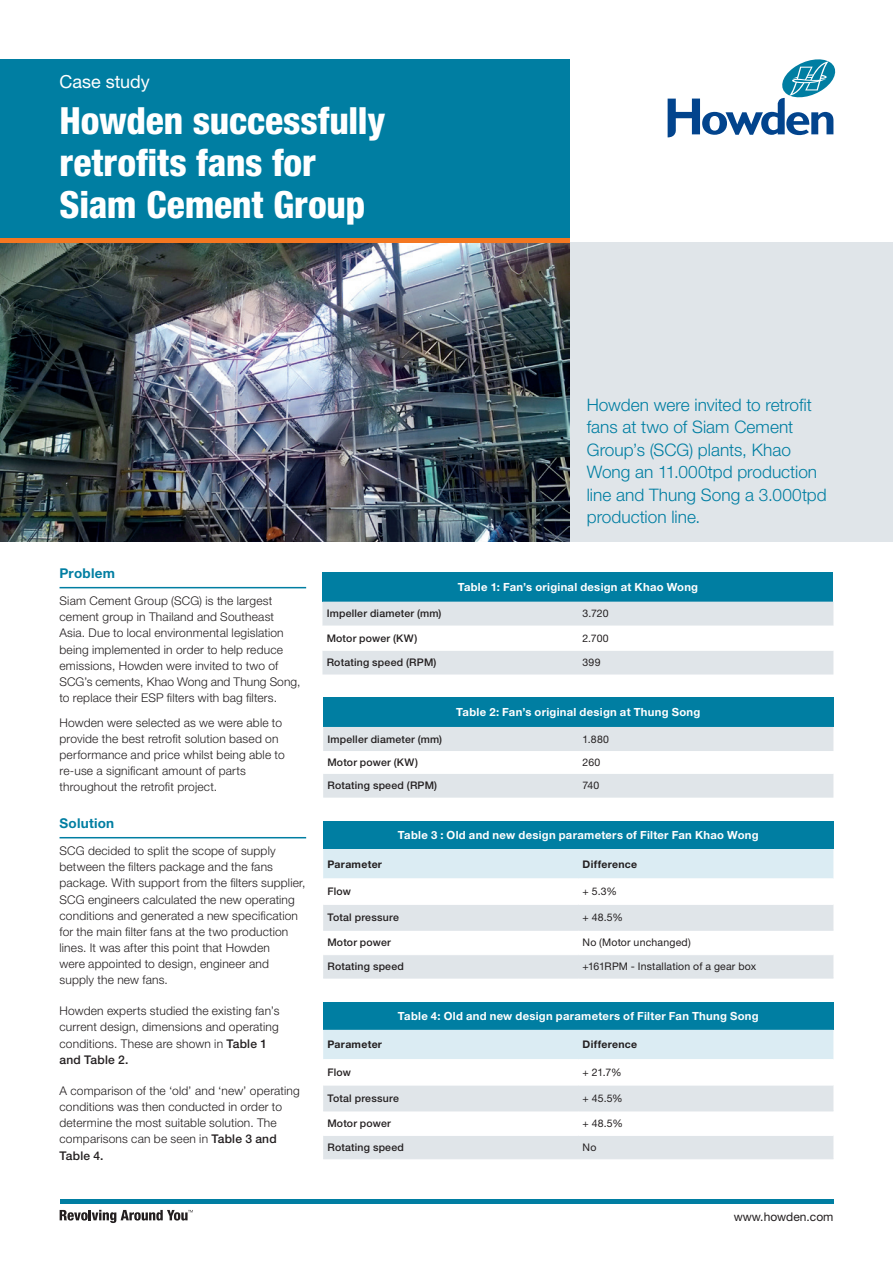
<style>
.page{position:relative;width:893px;height:1263px;background:#fff}
.page>*{position:absolute;margin:0;border:0;box-sizing:border-box;transform-origin:0 0}
.t1{font:800 condensed 37.5px/42px "Helvetica Neue LT Pro";letter-spacing:-.005em;color:#fff}
.t2{font:18px "Helvetica Neue LT Pro";color:#fff}
.t3{font:300 17.25px/22.5px "Helvetica Neue LT Pro";color:#007ea2}
.t4{font:700 13.5px "Helvetica Neue LT Pro";letter-spacing:.02em;color:#007ea2}
.t5{font:300 12px/16.2px "Helvetica Neue LT Pro";letter-spacing:.015em;color:#231f20}
.t6{font:12px "Helvetica Neue LT Pro";color:#231f20}
.t7{font:700 11.25px "Helvetica Neue LT Pro";letter-spacing:.025em;color:#fff}
.t8{font:500 10.5px "Helvetica Neue LT Pro";letter-spacing:.02em;color:#231f20}
.t9{font:10.5px "Helvetica Neue LT Pro";letter-spacing:.02em;color:#231f20}
.t10{font:700 10.5px "Helvetica Neue LT Pro";letter-spacing:.03em;color:#231f20}
.s1{font-weight:500}
</style>
<div class="page">
<hr style="left:60px;top:587px;width:246px;height:1px;background:#007ea2">
<hr style="left:60px;top:837px;width:246px;height:1px;background:#007ea2">
<div style="left:0;top:60px;width:570px;height:178px;background:#007ea2"></div>
<div style="left:570px;top:242px;width:323px;height:299px;background:#e0e5e9"></div>
<img style="left:0;top:242px;width:570px;height:299px">
<svg style="left:668px;top:59px;width:167px;height:78px"></svg>
<hr style="left:60px;top:1199px;width:773px;height:4px;background:#007ea2">
<svg style="left:60px;top:1210px;width:133px;height:13px"></svg>
<hr style="left:0;top:238px;width:570px;height:4px;background:#f47721">
<div style="left:322px;top:572px;width:511px;height:30px;background:#007ea2"></div>
<svg style="left:322px;top:602px;width:511px;height:72px"></svg>
<div style="left:323px;top:697px;width:510px;height:30px;background:#007ea2"></div>
<svg style="left:323px;top:727px;width:510px;height:71px"></svg>
<div style="left:323px;top:821px;width:510px;height:28px;background:#007ea2"></div>
<svg style="left:323px;top:849px;width:510px;height:129px"></svg>
<hr style="left:323px;top:978px;width:255px;height:1px;background:#e0e5e9">
<hr style="left:578px;top:978px;width:255px;height:1px;background:#e0e5e9">
<hr style="left:323px;top:954px;width:255px;height:1px;background:#fff">
<hr style="left:578px;top:954px;width:255px;height:1px;background:#fff">
<hr style="left:323px;top:930px;width:255px;height:1px;background:#e0e5e9">
<hr style="left:578px;top:930px;width:255px;height:1px;background:#e0e5e9">
<hr style="left:323px;top:878px;width:255px;height:1px;background:#fff">
<hr style="left:578px;top:878px;width:255px;height:1px;background:#fff">
<hr style="left:323px;top:904px;width:255px;height:1px;background:#fff">
<hr style="left:578px;top:904px;width:255px;height:1px;background:#fff">
<div style="left:323px;top:1002px;width:510px;height:28px;background:#007ea2"></div>
<svg style="left:323px;top:1030px;width:510px;height:128px"></svg>
<hr style="left:323px;top:1158px;width:255px;height:1px;background:#e0e5e9">
<hr style="left:578px;top:1158px;width:255px;height:1px;background:#e0e5e9">
<hr style="left:323px;top:1135px;width:255px;height:1px;background:#fff">
<hr style="left:578px;top:1135px;width:255px;height:1px;background:#fff">
<hr style="left:323px;top:1111px;width:255px;height:1px;background:#e0e5e9">
<hr style="left:578px;top:1111px;width:255px;height:1px;background:#e0e5e9">
<hr style="left:323px;top:1059px;width:255px;height:1px;background:#fff">
<hr style="left:578px;top:1059px;width:255px;height:1px;background:#fff">
<hr style="left:323px;top:1085px;width:255px;height:1px;background:#fff">
<hr style="left:578px;top:1085px;width:255px;height:1px;background:#fff">
<h2 class="t2" style="left:60px;top:70px;width:92px">Case study</h2>
<h1 class="t1" style="left:60px;top:99px;width:327px">Howden successfully retrofits fans for<br>Siam Cement Group</h1>
<h3 class="t3" style="left:587px;top:393px;width:241px">Howden were invited to retrofit fans at two of Siam Cement<br>Group’s (SCG) plants, Khao<br>Wong an 11.000tpd production line and Thung Song a 3.000tpd production line.</h3>
<p class="t4" style="left:60px;top:565px;width:57px">Problem</p>
<p class="t5" style="left:60px;top:592px;width:242px">Siam Cement Group (SCG) is the largest cement group in Thailand and Southeast Asia. Due to local environmental legislation being implemented in order to help reduce emissions, Howden were invited to two of SCG’s cements, Khao Wong and Thung Song, to replace their ESP filters with bag filters.</p>
<p class="t5" style="left:60px;top:714px;width:227px">Howden were selected as we were able to provide the best retrofit solution based on performance and price whilst being able to re-use a significant amount of parts throughout the retrofit project.</p>
<p class="t4" style="left:60px;top:815px;width:56px">Solution</p>
<p class="t5" style="left:60px;top:842px;width:247px">SCG decided to split the scope of supply between the filters package and the fans package. With support from the filters supplier, SCG engineers calculated the new operating conditions and generated a new specification for the main filter fans at the two production lines. It was after this point that Howden<br>were appointed to design, engineer and supply the new fans.</p>
<p class="t5" style="left:60px;top:1003px;width:221px">Howden experts studied the existing fan’s current design, dimensions and operating conditions. These are shown in <span class="s1">Table 1 and Table 2.</span></p>
<p class="t5" style="left:60px;top:1082px;width:242px">A comparison of the ‘old’ and ‘new’ operating conditions was then conducted in order to determine the most suitable solution. The comparisons can be seen in <span class="s1">Table 3 and Table 4.</span></p>
<p class="t7" style="left:458px;top:580px;width:242px">Table 1: Fan’s original design at Khao Wong</p>
<p class="t8" style="left:327px;top:607px;width:116px">Impeller diameter (mm)</p>
<p class="t9" style="left:583px;top:607px;width:28px">3.720</p>
<p class="t8" style="left:327px;top:632px;width:92px">Motor power (KW)</p>
<p class="t9" style="left:583px;top:632px;width:28px">2.700</p>
<p class="t8" style="left:327px;top:656px;width:111px">Rotating speed (RPM)</p>
<p class="t9" style="left:583px;top:656px;width:19px">399</p>
<p class="t7" style="left:456px;top:705px;width:245px">Table 2: Fan’s original design at Thung Song</p>
<p class="t8" style="left:327px;top:733px;width:116px">Impeller diameter (mm)</p>
<p class="t9" style="left:583px;top:732px;width:28px">1.880</p>
<p class="t8" style="left:327px;top:756px;width:92px">Motor power (KW)</p>
<p class="t9" style="left:583px;top:756px;width:19px">260</p>
<p class="t8" style="left:327px;top:779px;width:111px">Rotating speed (RPM)</p>
<p class="t9" style="left:583px;top:779px;width:18px">740</p>
<p class="t7" style="left:398px;top:828px;width:362px">Table 3 : Old and new design parameters of Filter Fan Khao Wong</p>
<p class="t10" style="left:327px;top:857px;width:56px">Parameter</p>
<p class="t10" style="left:583px;top:857px;width:56px">Difference</p>
<p class="t8" style="left:327px;top:885px;width:25px">Flow</p>
<p class="t9" style="left:583px;top:885px;width:36px">+ 5.3%</p>
<p class="t8" style="left:327px;top:911px;width:73px">Total pressure</p>
<p class="t9" style="left:583px;top:911px;width:42px">+ 48.5%</p>
<p class="t8" style="left:327px;top:936px;width:65px">Motor power</p>
<p class="t9" style="left:583px;top:936px;width:110px">No (Motor unchanged)</p>
<p class="t8" style="left:327px;top:960px;width:78px">Rotating speed</p>
<p class="t9" style="left:583px;top:960px;width:175px">+161RPM - Installation of a gear box</p>
<p class="t7" style="left:398px;top:1009px;width:362px">Table 4: Old and new design parameters of Filter Fan Thung Song</p>
<p class="t10" style="left:327px;top:1038px;width:56px">Parameter</p>
<p class="t10" style="left:583px;top:1038px;width:56px">Difference</p>
<p class="t8" style="left:327px;top:1066px;width:25px">Flow</p>
<p class="t9" style="left:583px;top:1066px;width:41px">+ 21.7%</p>
<p class="t8" style="left:327px;top:1092px;width:73px">Total pressure</p>
<p class="t9" style="left:583px;top:1091px;width:42px">+ 45.5%</p>
<p class="t8" style="left:327px;top:1117px;width:65px">Motor power</p>
<p class="t9" style="left:583px;top:1117px;width:42px">+ 48.5%</p>
<p class="t8" style="left:327px;top:1141px;width:78px">Rotating speed</p>
<p class="t9" style="left:583px;top:1141px;width:15px">No</p>
<p class="t6" style="left:734px;top:1209px;width:101px">www.howden.com</p>
</div>
